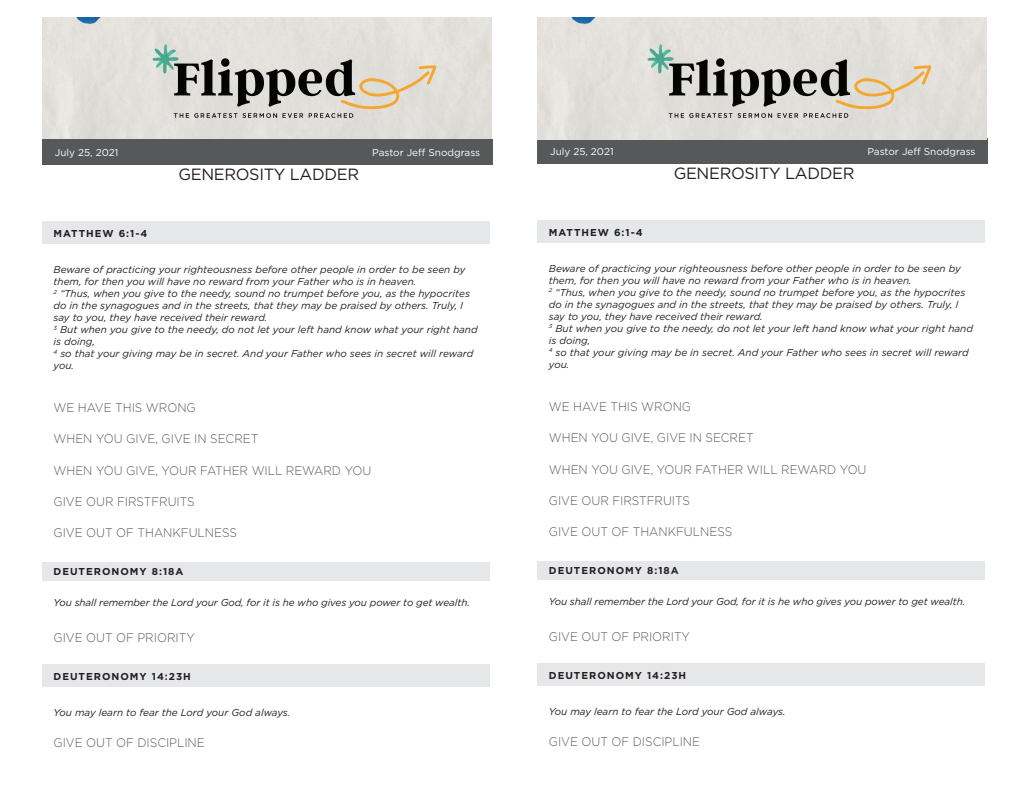
<style>
.page{position:relative;width:1035px;height:810px;background:#fff}
.page>*{position:absolute;margin:0;border:0;box-sizing:border-box;transform-origin:0 0}
.Sub_Point{font:16.25px "Gotham";letter-spacing:-.02em;color:#231f20}
.Quote_Indented{font:300 12.5px "Gotham";color:#57585a;scale:.94 1}
.Quote_Indented-2{font:italic 10px/12px "Gotham";color:#231f20}
.Bible_Verse{font:700 10px "Gotham";letter-spacing:.1em;color:#231f20}
.t1{font:10px "Gotham";color:#fff}
</style>
<div class="page">
<img style="left:42px;top:17px;width:449px;height:122px">
<div style="left:42px;top:139px;width:451px;height:25px;background:#57585a"></div>
<div style="left:42px;top:221px;width:448px;height:23px;background:#e6e7e9"></div>
<div style="left:42px;top:562px;width:448px;height:19px;background:#e6e7e9"></div>
<div style="left:42px;top:664px;width:448px;height:23px;background:#e6e7e9"></div>
<div style="left:538px;top:138px;width:450px;height:25px;background:#57585a"></div>
<div style="left:538px;top:220px;width:447px;height:23px;background:#e6e7e9"></div>
<div style="left:538px;top:561px;width:447px;height:19px;background:#e6e7e9"></div>
<div style="left:538px;top:663px;width:447px;height:23px;background:#e6e7e9"></div>
<img style="left:538px;top:17px;width:449px;height:122px">
<p class="t1" style="left:55px;top:146px;width:65px">July 25, 2021</p>
<p class="t1" style="left:372px;top:146px;width:110px">Pastor Jeff Snodgrass</p>
<p class="Sub_Point" style="left:178px;top:164px;width:182px">GENEROSITY LADDER</p>
<p class="Bible_Verse" style="left:54px;top:226px;width:95px">MATTHEW 6:1-4</p>
<p class="Quote_Indented-2" style="left:54px;top:263px;width:414px">Beware of practicing your righteousness before other people in order to be seen by them, for then you will have no reward from your Father who is in heaven.</p>
<p class="Quote_Indented-2" style="left:54px;top:287px;width:418px"><sup>2</sup> “Thus, when you give to the needy, sound no trumpet before you, as the hypocrites do in the synagogues and in the streets, that they may be praised by others. Truly, I say to you, they have received their reward.</p>
<p class="Quote_Indented-2" style="left:54px;top:323px;width:426px"><sup>3</sup> But when you give to the needy, do not let your left hand know what your right hand is doing,</p>
<p class="Quote_Indented-2" style="left:54px;top:347px;width:421px"><sup>4</sup> so that your giving may be in secret. And your Father who sees in secret will reward you.</p>
<p class="Quote_Indented" style="left:54px;top:400px;width:153px">WE HAVE THIS WRONG</p>
<p class="Quote_Indented" style="left:54px;top:431px;width:219px">WHEN YOU GIVE, GIVE IN SECRET</p>
<p class="Quote_Indented" style="left:54px;top:462px;width:340px">WHEN YOU GIVE, YOUR FATHER WILL REWARD YOU</p>
<p class="Quote_Indented" style="left:54px;top:494px;width:152px">GIVE OUR FIRSTFRUITS</p>
<p class="Quote_Indented" style="left:54px;top:525px;width:197px">GIVE OUT OF THANKFULNESS</p>
<p class="Bible_Verse" style="left:54px;top:564px;width:131px">DEUTERONOMY 8:18A</p>
<p class="Quote_Indented-2" style="left:54px;top:596px;width:418px">You shall remember the Lord your God, for it is he who gives you power to get wealth.</p>
<p class="Quote_Indented" style="left:54px;top:630px;width:152px">GIVE OUT OF PRIORITY</p>
<p class="Bible_Verse" style="left:54px;top:669px;width:139px">DEUTERONOMY 14:23H</p>
<p class="Quote_Indented-2" style="left:54px;top:706px;width:238px">You may learn to fear the Lord your God always.</p>
<p class="Quote_Indented" style="left:54px;top:735px;width:162px">GIVE OUT OF DISCIPLINE</p>
<p class="t1" style="left:550px;top:145px;width:65px">July 25, 2021</p>
<p class="t1" style="left:867px;top:145px;width:110px">Pastor Jeff Snodgrass</p>
<p class="Sub_Point" style="left:674px;top:163px;width:182px">GENEROSITY LADDER</p>
<p class="Bible_Verse" style="left:549px;top:225px;width:95px">MATTHEW 6:1-4</p>
<p class="Quote_Indented-2" style="left:549px;top:262px;width:414px">Beware of practicing your righteousness before other people in order to be seen by them, for then you will have no reward from your Father who is in heaven.</p>
<p class="Quote_Indented-2" style="left:549px;top:286px;width:418px"><sup>2</sup> “Thus, when you give to the needy, sound no trumpet before you, as the hypocrites do in the synagogues and in the streets, that they may be praised by others. Truly, I say to you, they have received their reward.</p>
<p class="Quote_Indented-2" style="left:549px;top:322px;width:426px"><sup>3</sup> But when you give to the needy, do not let your left hand know what your right hand is doing,</p>
<p class="Quote_Indented-2" style="left:549px;top:346px;width:421px"><sup>4</sup> so that your giving may be in secret. And your Father who sees in secret will reward you.</p>
<p class="Quote_Indented" style="left:549px;top:399px;width:153px">WE HAVE THIS WRONG</p>
<p class="Quote_Indented" style="left:549px;top:430px;width:219px">WHEN YOU GIVE, GIVE IN SECRET</p>
<p class="Quote_Indented" style="left:549px;top:461px;width:340px">WHEN YOU GIVE, YOUR FATHER WILL REWARD YOU</p>
<p class="Quote_Indented" style="left:549px;top:492px;width:152px">GIVE OUR FIRSTFRUITS</p>
<p class="Quote_Indented" style="left:549px;top:524px;width:197px">GIVE OUT OF THANKFULNESS</p>
<p class="Bible_Verse" style="left:549px;top:563px;width:131px">DEUTERONOMY 8:18A</p>
<p class="Quote_Indented-2" style="left:549px;top:595px;width:418px">You shall remember the Lord your God, for it is he who gives you power to get wealth.</p>
<p class="Quote_Indented" style="left:549px;top:629px;width:152px">GIVE OUT OF PRIORITY</p>
<p class="Bible_Verse" style="left:549px;top:668px;width:139px">DEUTERONOMY 14:23H</p>
<p class="Quote_Indented-2" style="left:549px;top:705px;width:238px">You may learn to fear the Lord your God always.</p>
<p class="Quote_Indented" style="left:549px;top:734px;width:162px">GIVE OUT OF DISCIPLINE</p>
</div>
